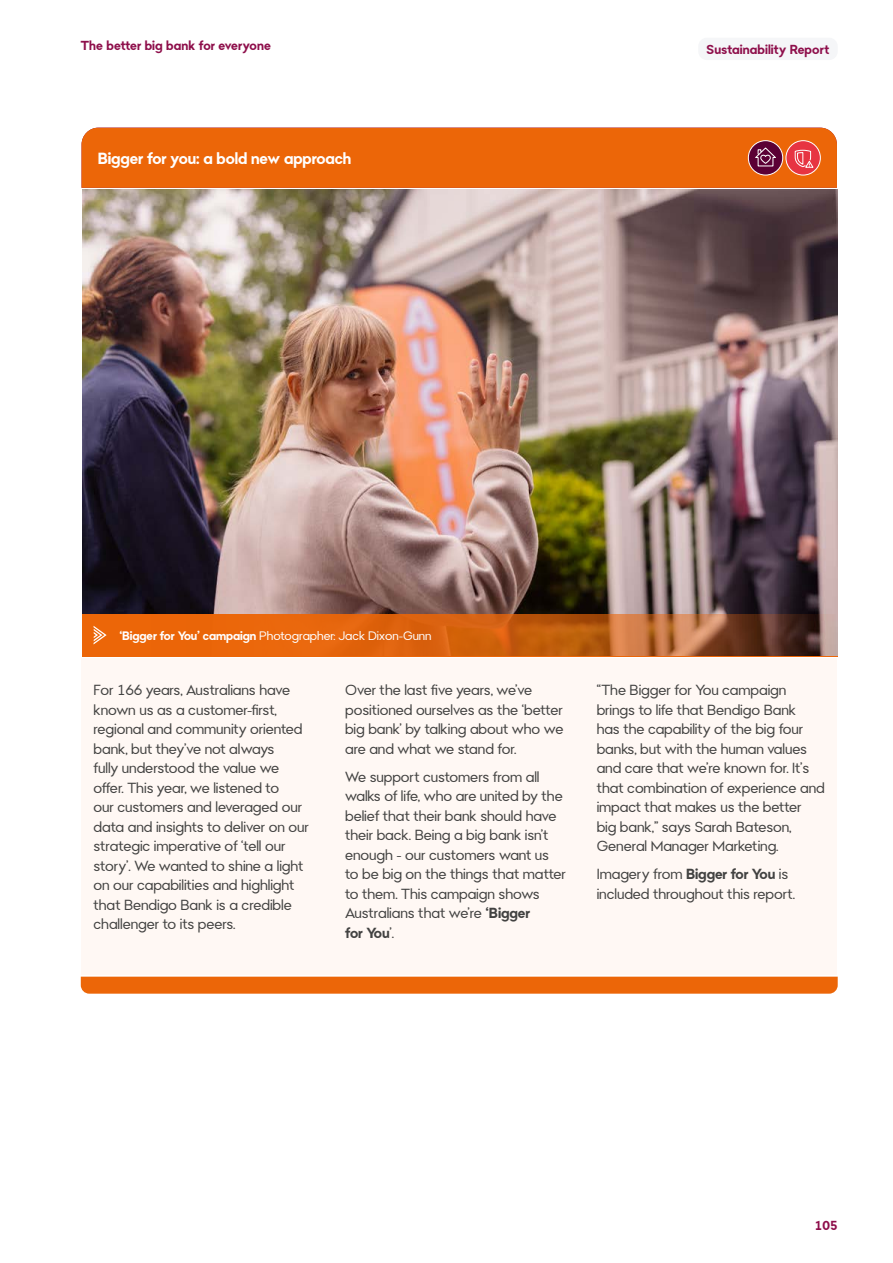
<style>
.page{position:relative;width:893px;height:1263px;background:#fff}
.page>*{position:absolute;margin:0;border:0;box-sizing:border-box;transform-origin:0 0}
.t1{font:700 15.75px "Bendigo Sans";letter-spacing:-.005em;color:#fff}
.t2{font:14.25px/19.5px "Bendigo Sans";letter-spacing:-.005em;color:#424241}
.t3{font:700 12.75px "Bendigo Sans";letter-spacing:.01em;color:#8e0f4b}
.t4{font:12px "Bendigo Sans";letter-spacing:-.005em;color:#fff}
.s1{font-weight:700}
</style>
<div class="page">
<div style="left:81px;top:977px;width:757px;height:17px;background:#ec6608"></div>
<div style="left:82px;top:658px;width:755px;height:316px;background:#fff8f4"></div>
<div style="left:82px;top:128px;width:755px;height:60px;background:#ec6608"></div>
<svg style="left:748px;top:141px;width:35px;height:34px"></svg>
<svg style="left:754px;top:147px;width:23px;height:19px"></svg>
<div style="left:748px;top:140px;width:35px;height:35px;border:1px solid #fff;border-radius:50%"></div>
<div style="left:786px;top:141px;width:34px;height:34px;background:#e73442;border-radius:50%"></div>
<svg style="left:794px;top:150px;width:20px;height:18px"></svg>
<div style="left:786px;top:140px;width:35px;height:35px;border:1px solid #fff;border-radius:50%"></div>
<img style="left:82px;top:190px;width:756px;height:466px">
<svg style="left:82px;top:614px;width:754px;height:42px;background:#c5601a"></svg>
<svg style="left:94px;top:626px;width:13px;height:18px"></svg>
<div style="left:698px;top:38px;width:140px;height:22px;background:#f5f6f8;border-radius:9px"></div>
<p class="t3" style="left:81px;top:38px;width:192px">The better big bank for everyone</p>
<p class="t3" style="left:706px;top:41px;width:124px">Sustainability Report</p>
<p class="t1" style="left:98px;top:148px;width:255px">Bigger for you: a bold new approach</p>
<p class="t4" style="left:119px;top:628px;width:314px"><span class="s1">‘Bigger for You’ campaign</span> Photographer: Jack Dixon-Gunn</p>
<p class="t2" style="left:94px;top:680px;width:217px">For 166 years, Australians have known us as a customer‑first, regional and community oriented bank, but they’ve not always<br>fully understood the value we offer. This year, we listened to<br>our customers and leveraged our data and insights to deliver on our strategic imperative of ‘tell our story’. We wanted to shine a light on our capabilities and highlight that Bendigo Bank is a credible challenger to its peers.</p>
<p class="t2" style="left:345px;top:680px;width:220px">Over the last five years, we’ve positioned ourselves as the ‘better big bank’ by talking about who we are and what we stand for.</p>
<p class="t2" style="left:345px;top:767px;width:222px">We support customers from all walks of life, who are united by the belief that their bank should have their back. Being a big bank isn’t enough - our customers want us to be big on the things that matter to them. This campaign shows<br>Australians that we’re <span class="s1">‘Bigger<br>for You</span>’.</p>
<p class="t2" style="left:597px;top:680px;width:230px">“The Bigger for You campaign brings to life that Bendigo Bank<br>has the capability of the big four banks, but with the human values and care that we’re known for. It’s that combination of experience and impact that makes us the better big bank,” says Sarah Bateson,<br>General Manager Marketing.</p>
<p class="t2" style="left:597px;top:864px;width:200px">Imagery from <span class="s1">Bigger for You</span> is included throughout this report.</p>
<p class="t3" style="left:815px;top:1217px;width:24px">105</p>
</div>
